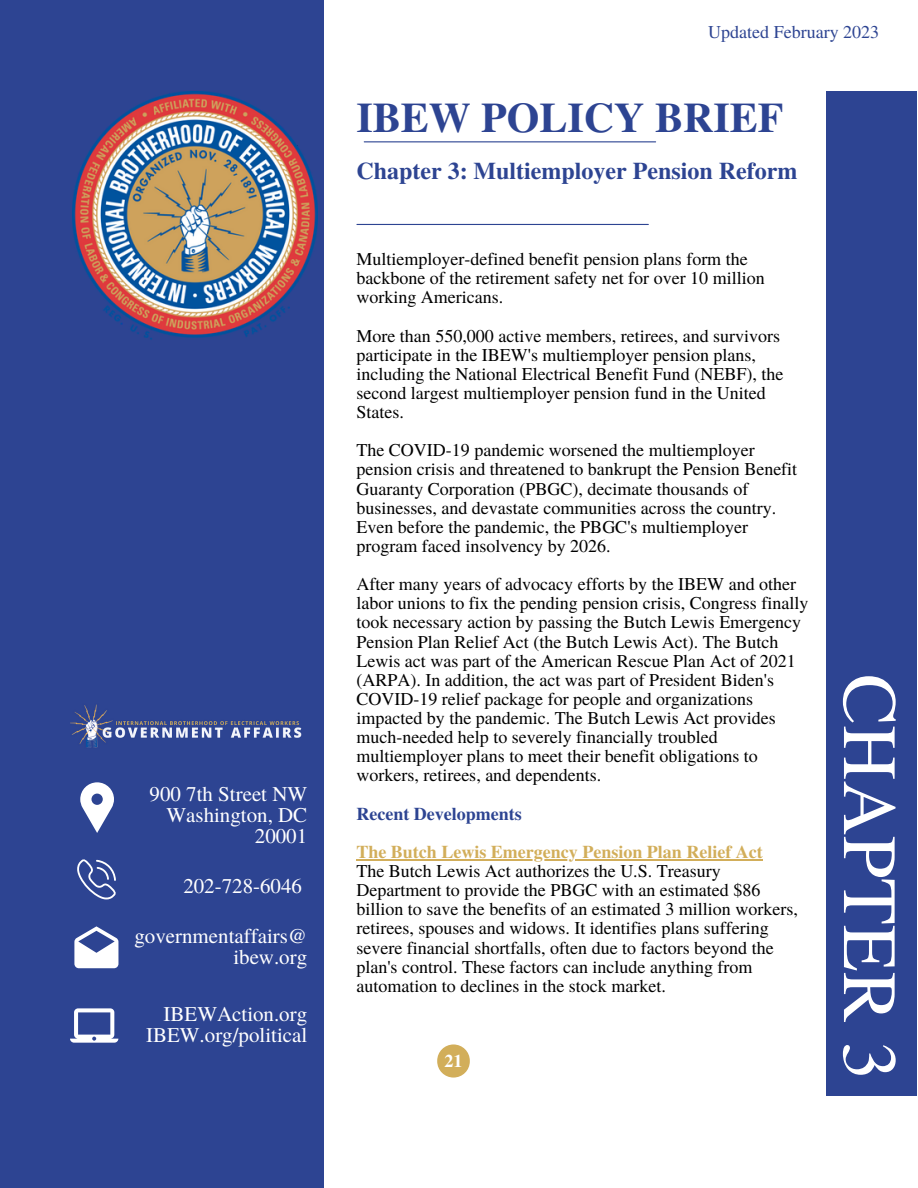
<style>
.page{position:relative;width:918px;height:1188px;background:#fff}
.page>*{position:absolute;margin:0;border:0;box-sizing:border-box;transform-origin:0 0}
.t1{font:76.5px "Te X Gyre Termes";color:#fff}
.t2{font:700 42px "Te X Gyre Termes";color:#2d4492}
.t3{font:700 24px "Te X Gyre Termes";color:#2d4492}
.t4{font:21px/21px "Te X Gyre Termes";color:#fff;text-align:right}
.t5{font:18px/19.2px "Te X Gyre Termes";color:#000}
.t6{font:700 18px "Te X Gyre Termes";color:#d2ae5a}
.t7{font:18px "Te X Gyre Termes";color:#2d4492}
.t8{font:700 18px "Te X Gyre Termes";color:#2d4492}
.t9{font:700 18px "Te X Gyre Termes";color:#fff}
</style>
<div class="page">
<hr style="left:364px;top:141px;width:292px;height:1px;background:#2d4492">
<hr style="left:356px;top:859px;width:407px;height:1px;background:#d2ae5a">
<div style="left:826px;top:92px;width:91px;height:1004px;background:#2d4492"></div>
<div style="left:437px;top:1044px;width:33px;height:34px;background:#d2ae5a;border-radius:16px"></div>
<hr style="left:357px;top:224px;width:291px;height:1px;background:#2d4492">
<div style="left:0;top:0;width:324px;height:1188px;background:#2d4492"></div>
<img style="left:72px;top:92px;width:246px;height:248px">
<svg style="left:74px;top:926px;width:44px;height:42px"></svg>
<svg style="left:80px;top:782px;width:34px;height:51px"></svg>
<svg style="left:77px;top:859px;width:39px;height:40px"></svg>
<svg style="left:70px;top:1008px;width:48px;height:35px"></svg>
<img style="left:70px;top:704px;width:232px;height:44px">
<p class="t4" style="left:150px;top:783px;width:159px">900 7th Street NW<br>Washington, DC<br>20001</p>
<p class="t4" style="left:183px;top:875px;width:120px">202-728-6046</p>
<p class="t4" style="left:135px;top:925px;width:174px">governmentaffairs@ ibew.org</p>
<p class="t4" style="left:146px;top:1003px;width:163px">IBEWAction.org<br>IBEW.org/political</p>
<p class="t7" style="left:708px;top:19px;width:172px">Updated February 2023</p>
<h2 class="t2" style="left:356px;top:85px;width:428px">IBEW POLICY BRIEF</h2>
<h3 class="t3" style="left:356px;top:153px;width:443px">Chapter 3: Multiemployer Pension Reform</h3>
<p class="t5" style="left:356px;top:248px;width:410px">Multiemployer-defined benefit pension plans form the backbone of the retirement safety net for over 10 million working Americans.</p>
<p class="t5" style="left:356px;top:325px;width:428px">More than 550,000 active members, retirees, and survivors participate in the IBEW's multiemployer pension plans, including the National Electrical Benefit Fund (NEBF), the second largest multiemployer pension fund in the United States.</p>
<p class="t5" style="left:356px;top:440px;width:442px">The COVID-19 pandemic worsened the multiemployer pension crisis and threatened to bankrupt the Pension Benefit Guaranty Corporation (PBGC), decimate thousands of businesses, and devastate communities across the country.<br>Even before the pandemic, the PBGC's multiemployer program faced insolvency by 2026.</p>
<p class="t5" style="left:356px;top:574px;width:453px">After many years of advocacy efforts by the IBEW and other labor unions to fix the pending pension crisis, Congress finally took necessary action by passing the Butch Lewis Emergency Pension Plan Relief Act (the Butch Lewis Act). The Butch Lewis act was part of the American Rescue Plan Act of 2021 (ARPA). In addition, the act was part of President Biden's COVID-19 relief package for people and organizations impacted by the pandemic. The Butch Lewis Act provides much-needed help to severely financially troubled multiemployer plans to meet their benefit obligations to workers, retirees, and dependents.</p>
<p class="t8" style="left:356px;top:800px;width:167px">Recent Developments</p>
<p class="t6" style="left:356px;top:838px;width:408px">The Butch Lewis Emergency Pension Plan Relief Act</p>
<p class="t5" style="left:356px;top:860px;width:443px">The Butch Lewis Act authorizes the U.S. Treasury Department to provide the PBGC with an estimated $86 billion to save the benefits of an estimated 3 million workers, retirees, spouses and widows. It identifies plans suffering severe financial shortfalls, often due to factors beyond the plan's control. These factors can include anything from automation to declines in the stock market.</p>
<p class="t9" style="left:444px;top:1047px;width:19px">21</p>
<h1 class="t1" style="left:925px;top:674px;width:407px;rotate:90deg">CHAPTER 3</h1>
</div>
